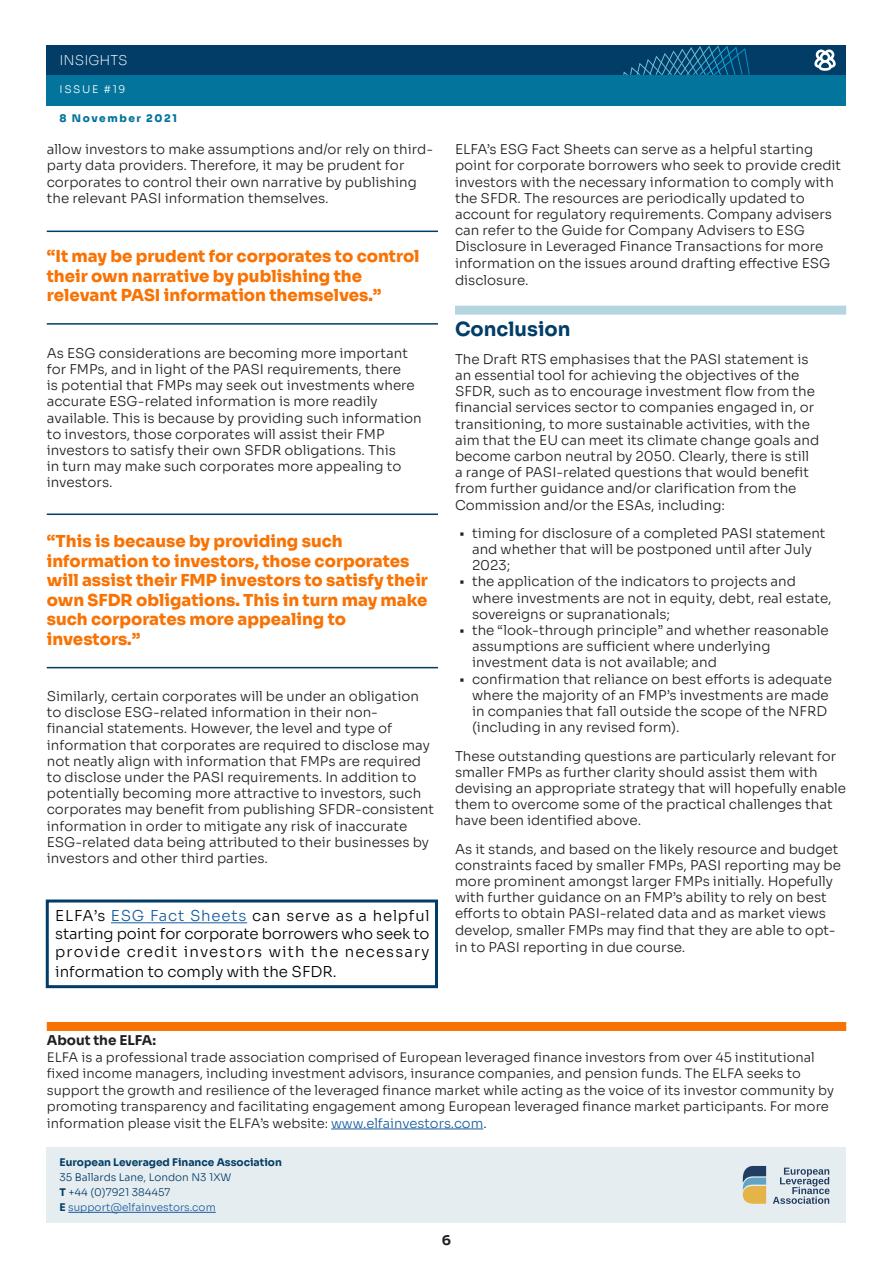
<style>
.page{position:relative;width:893px;height:1263px;background:#fff}
.page>*{position:absolute;margin:0;border:0;box-sizing:border-box;transform-origin:0 0}
._02_1_CROSSHEAD_01_S{font:700 19.5px "Sora";color:#023d67}
._03_1_SUBHEAD_01_Sor{font:800 16.5px/19.5px "Sora";color:#f97304}
._03_1_SUBHEAD_01_Sor-2{font:300 15px/18px "Sora";letter-spacing:.035em;color:#000;text-align:justify}
._03_1_SUBHEAD_01_Sor-3{font:300 15px "Sora";color:#000}
._05_1_BODYTEXT_01_So{font:300 13.5px/16.2px "Sora";color:#231f20}
._05_1_BODYTEXT_01_So-2{font:700 13.5px "Sora";color:#231f20}
.t1{font:200 13.5px "Sora";color:#fff}
._05_1_BODYTEXT_01_So-3{font:300 13.2px/16.5px "Sora";color:#231f20}
.t2{font:300 10.5px "Sora";color:#023d67}
.t3{font:700 10.5px "Sora";color:#023d67}
.t4{font:300 10.5px "Sora";color:#175d9e}
.t5{font:800 10.5px "Sora";letter-spacing:.15em;color:#03749c}
.t6{font:300 10.5px "Sora";letter-spacing:.15em;color:#fff}
.s1{color:#175d9e}
.s2{font-weight:700}
.s3{font-weight:700;color:#023d67}
</style>
<div class="page">
<div style="left:47px;top:45px;width:799px;height:30px;background:#023d67"></div>
<svg style="left:623px;top:45px;width:127px;height:30px"></svg>
<div style="left:47px;top:75px;width:799px;height:30px;background:#03749c"></div>
<div style="left:46px;top:899px;width:392px;height:89px;border:3px solid #023d67"></div>
<hr style="left:111px;top:922px;width:136px;height:1px;background:#175d9e">
<div style="left:47px;top:1147px;width:799px;height:75px;background:#e6edf0"></div>
<hr style="left:68px;top:1212px;width:148px;height:1px;background:#175d9e">
<div style="left:455px;top:306px;width:391px;height:9px;background:#b5d6e0"></div>
<hr style="left:331px;top:1128px;width:152px;height:1px;background:#175d9e">
<div style="left:47px;top:1022px;width:799px;height:9px;background:#f97304"></div>
<hr style="left:47px;top:323px;width:391px;height:2px;background:#023d67">
<hr style="left:47px;top:513px;width:391px;height:2px;background:#023d67">
<hr style="left:47px;top:667px;width:391px;height:1px;background:#023d67">
<hr style="left:47px;top:231px;width:391px;height:1px;background:#023d67">
<svg style="left:814px;top:50px;width:22px;height:21px"></svg>
<svg style="left:742px;top:1166px;width:24px;height:38px"></svg>
<svg style="left:773px;top:1168px;width:56px;height:36px"></svg>
<p class="t1" style="left:60px;top:49px;width:70px">INSIGHTS</p>
<p class="t6" style="left:60px;top:81px;width:67px">ISSUE #19</p>
<p class="t5" style="left:60px;top:109px;width:119px">8 November 2021</p>
<p class="_05_1_BODYTEXT_01_So" style="left:47px;top:140px;width:388px">allow investors to make assumptions and/or rely on third&shy;party data providers. Therefore, it may be prudent for corporates to control their own narrative by publishing the relevant PASI information themselves.</p>
<p class="_03_1_SUBHEAD_01_Sor" style="left:47px;top:245px;width:374px">“It may be prudent for corporates to control their own narrative by publishing the relevant PASI information themselves.”</p>
<p class="_05_1_BODYTEXT_01_So" style="left:47px;top:344px;width:376px">As ESG considerations are becoming more important for FMPs, and in light of the PASI requirements, there<br>is potential that FMPs may seek out investments where accurate ESG-related information is more readily available. This is because by providing such information to investors, those corporates will assist their FMP investors to satisfy their own SFDR obligations. This<br>in turn may make such corporates more appealing to investors.</p>
<p class="_03_1_SUBHEAD_01_Sor" style="left:47px;top:530px;width:383px">“This is because by providing such information to investors, those corporates will assist their FMP investors to satisfy their own SFDR obligations. This in turn may make such corporates more appealing to investors.”</p>
<p class="_05_1_BODYTEXT_01_So" style="left:47px;top:687px;width:389px">Similarly, certain corporates will be under an obligation to disclose ESG-related information in their non&shy;financial statements. However, the level and type of information that corporates are required to disclose may not neatly align with information that FMPs are required to disclose under the PASI requirements. In addition to potentially becoming more attractive to investors, such corporates may benefit from publishing SFDR-consistent information in order to mitigate any risk of inaccurate ESG-related data being attributed to their businesses by investors and other third parties.</p>
<p class="_03_1_SUBHEAD_01_Sor-2" style="left:55px;top:905px;width:376px">ELFA’s <span class="s1">ESG Fact Sheets</span> can serve as a helpful starting point for corporate borrowers who seek to provide credit investors with the necessary</p>
<p class="_03_1_SUBHEAD_01_Sor-3" style="left:55px;top:959px;width:283px">information to comply with the SFDR.</p>
<p class="_05_1_BODYTEXT_01_So" style="left:455px;top:140px;width:388px">ELFA’s ESG Fact Sheets can serve as a helpful starting point for corporate borrowers who seek to provide credit investors with the necessary information to comply with the SFDR. The resources are periodically updated to account for regulatory requirements. Company advisers can refer to the Guide for Company Advisers to ESG Disclosure in Leveraged Finance Transactions for more information on the issues around drafting effective ESG disclosure.</p>
<p class="_02_1_CROSSHEAD_01_S" style="left:455px;top:313px;width:117px">Conclusion</p>
<p class="_05_1_BODYTEXT_01_So" style="left:455px;top:350px;width:366px">The Draft RTS emphasises that the PASI statement is an essential tool for achieving the objectives of the SFDR, such as to encourage investment flow from the financial services sector to companies engaged in, or transitioning, to more sustainable activities, with the aim that the EU can meet its climate change goals and become carbon neutral by 2050. Clearly, there is still a range of PASI-related questions that would benefit from further guidance and/or clarification from the Commission and/or the ESAs, including:</p>
<p class="_05_1_BODYTEXT_01_So" style="left:472px;top:524px;width:355px;text-indent:-13px">• timing for disclosure of a completed PASI statement and whether that will be postponed until after July<br>2023;</p>
<p class="_05_1_BODYTEXT_01_So" style="left:472px;top:572px;width:361px;text-indent:-13px">• the application of the indicators to projects and where investments are not in equity, debt, real estate, sovereigns or supranationals;</p>
<p class="_05_1_BODYTEXT_01_So" style="left:472px;top:621px;width:358px;text-indent:-13px">• the “look-through principle” and whether reasonable assumptions are sufficient where underlying investment data is not available; and</p>
<p class="_05_1_BODYTEXT_01_So" style="left:472px;top:669px;width:362px;text-indent:-13px">• confirmation that reliance on best efforts is adequate where the majority of an FMP’s investments are made in companies that fall outside the scope of the NFRD (including in any revised form).</p>
<p class="_05_1_BODYTEXT_01_So" style="left:455px;top:746px;width:393px">These outstanding questions are particularly relevant for smaller FMPs as further clarity should assist them with devising an appropriate strategy that will hopefully enable them to overcome some of the practical challenges that have been identified above.</p>
<p class="_05_1_BODYTEXT_01_So" style="left:455px;top:839px;width:387px">As it stands, and based on the likely resource and budget constraints faced by smaller FMPs, PASI reporting may be more prominent amongst larger FMPs initially. Hopefully with further guidance on an FMP’s ability to rely on best efforts to obtain PASI-related data and as market views develop, smaller FMPs may find that they are able to opt&shy;in to PASI reporting in due course.</p>
<p class="_05_1_BODYTEXT_01_So-2" style="left:47px;top:1029px;width:111px">About the ELFA:</p>
<p class="_05_1_BODYTEXT_01_So-3" style="left:47px;top:1047px;width:789px">ELFA is a professional trade association comprised of European leveraged finance investors from over 45 institutional fixed income managers, including investment advisors, insurance companies, and pension funds. The ELFA seeks to support the growth and resilience of the leveraged finance market while acting as the voice of its investor community by promoting transparency and facilitating engagement among European leveraged finance market participants. For more information please visit the ELFA’s website: <span class="s1">www.elfainvestors.com</span>.</p>
<p class="t3" style="left:60px;top:1154px;width:224px">European Leveraged Finance Association</p>
<p class="t2" style="left:60px;top:1169px;width:173px">35 Ballards Lane, London N3 1XW</p>
<p class="t2" style="left:60px;top:1184px;width:112px"><span class="s2">T</span> +44 (0)7921 384457</p>
<p class="t4" style="left:60px;top:1199px;width:158px"><span class="s3">E</span> support@elfainvestors.com</p>
<p class="_05_1_BODYTEXT_01_So-2" style="left:442px;top:1228px;width:11px">6</p>
</div>
